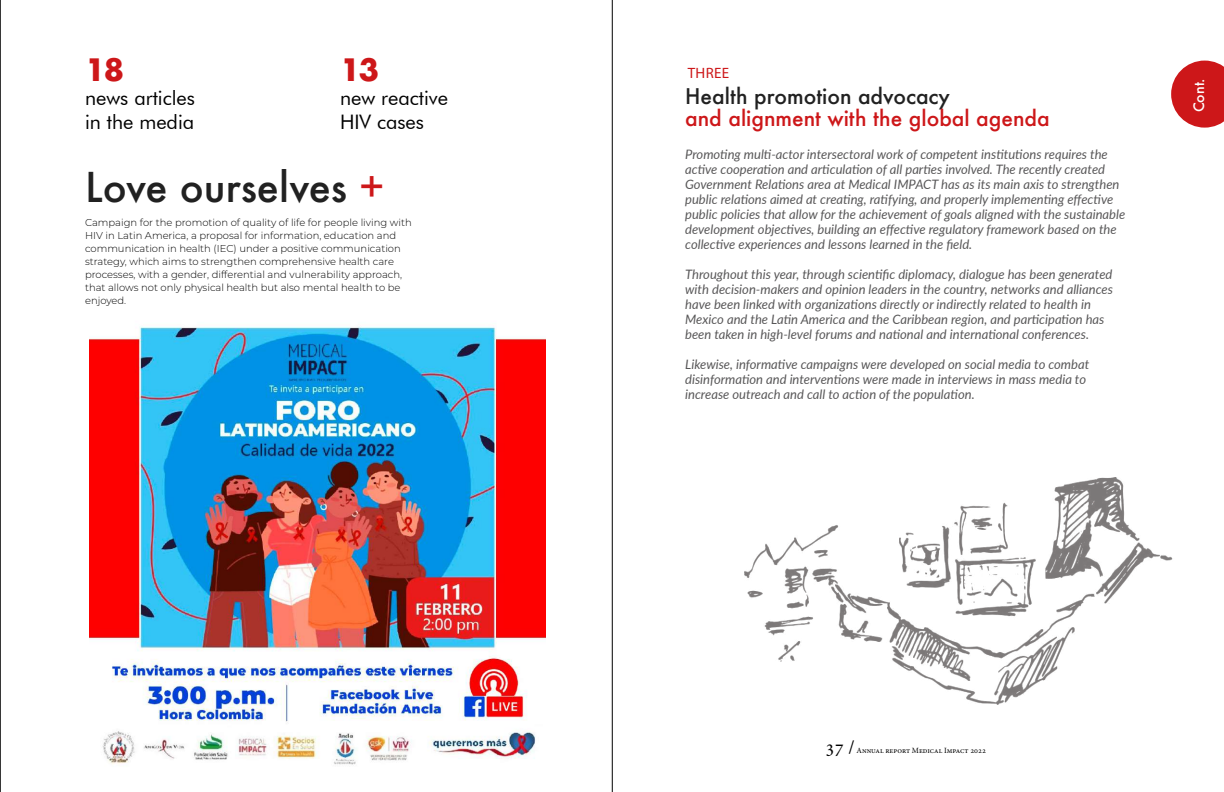
<style>
.page{position:relative;width:1224px;height:792px;background:#fff}
.page>*{position:absolute;margin:0;border:0;box-sizing:border-box;transform-origin:0 0}
.t1{font:500 40px "Futura";color:#212121}
.t2{font:700 30px "Futura";color:#cd1719}
.t3{font:500 21px "Futura";color:#cd1719}
.t4{font:500 21px "Futura";color:#212121}
.t5{font:20px/24px "Futura BT";color:#000}
.t6{font:19px "Minion Pro";color:#000}
.t7{font:15px "Myriad Pro";letter-spacing:.02em;color:#cd1719}
.t8{font:500 14px "Futura";color:#fff}
.t9{font:italic 13px/15px "Lato";color:#585758}
.t10{font:300 10px/13px "Montserrat";color:#000}
.t11{font:8px "Minion Pro";color:#000}
.s1{color:#cd1719}
</style>
<div class="page">
<hr style="left:0;top:0;width:1px;height:792px;background:#000">
<img style="left:89px;top:326px;width:457px;height:439px">
<img style="left:745px;top:477px;width:428px;height:227px">
<svg style="left:1171px;top:61px;width:53px;height:67px;background:#d53c3e"></svg>
<hr style="left:612px;top:0;width:1px;height:792px;background:#000">
<h2 class="t2" style="left:85px;top:48px;width:41px">18</h2>
<h2 class="t2" style="left:340px;top:48px;width:41px">13</h2>
<h3 class="t5" style="left:85px;top:86px;width:111px">news articles in the media</h3>
<h3 class="t5" style="left:340px;top:86px;width:110px">new reactive<br>HIV cases</h3>
<h1 class="t1" style="left:85px;top:160px;width:301px">Love ourselves <span class="s1">+</span></h1>
<p class="t10" style="left:85px;top:216px;width:328px">Campaign for the promotion of quality of life for people living with HIV in Latin America, a proposal for information, education and communication in health (IEC) under a positive communication strategy, which aims to strengthen comprehensive health care processes, with a gender, differential and vulnerability approach, that allows not only physical health but also mental health to be enjoyed.</p>
<p class="t7" style="left:688px;top:64px;width:43px">THREE</p>
<h3 class="t4" style="left:685px;top:81px;width:266px">Health promotion advocacy</h3>
<h3 class="t3" style="left:685px;top:103px;width:366px">and alignment with the global agenda</h3>
<p class="t9" style="left:685px;top:146px;width:442px">Promoting multi-actor intersectoral work of competent institutions requires the active cooperation and articulation of all parties involved. The recently created Government Relations area at Medical IMPACT has as its main axis to strengthen public relations aimed at creating, ratifying, and properly implementing effective public policies that allow for the achievement of goals aligned with the sustainable development objectives, building an effective regulatory framework based on the collective experiences and lessons learned in the field.</p>
<p class="t9" style="left:685px;top:266px;width:429px">Throughout this year, through scientific diplomacy, dialogue has been generated with decision-makers and opinion leaders in the country, networks and alliances have been linked with organizations directly or indirectly related to health in Mexico and the Latin America and the Caribbean region, and participation has been taken in high-level forums and national and international conferences.</p>
<p class="t9" style="left:685px;top:356px;width:406px">Likewise, informative campaigns were developed on social media to combat disinformation and interventions were made in interviews in mass media to increase outreach and call to action of the population.</p>
<p class="t8" style="left:1189px;top:112px;width:36px;rotate:-90deg">Cont.</p>
<h3 class="t6" style="left:826px;top:734px;width:31px">37 /</h3>
<p class="t11" style="left:857px;top:745px;width:131px">Annual report Medical Impact 2022</p>
</div>
